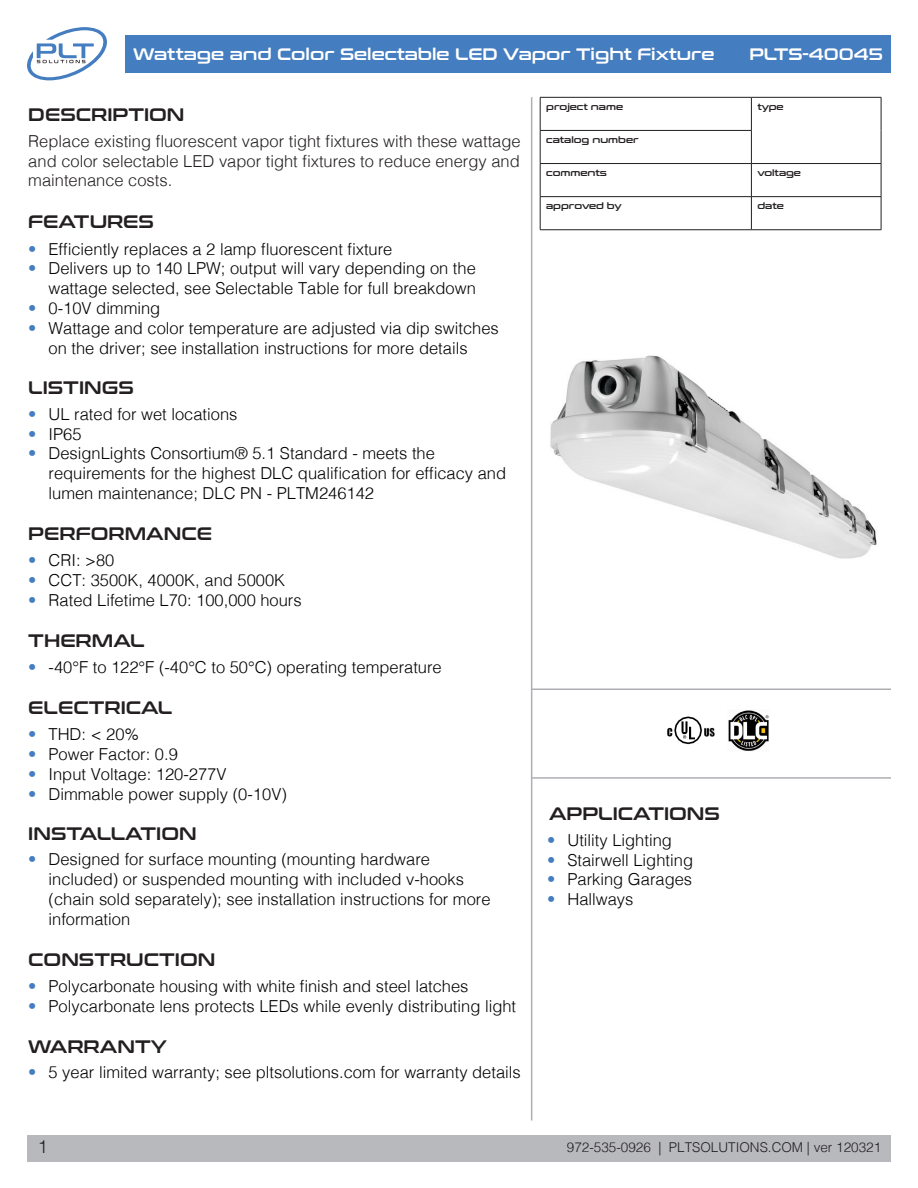
<style>
.page{position:relative;width:918px;height:1188px;background:#fff}
.page>*{position:absolute;margin:0;border:0;box-sizing:border-box;transform-origin:0 0}
.t1{font:18px "Conthrax Sb";color:#231f20}
.t2{font:300 18px "Helvetica";color:#231f20}
.t3{font:300 16.5px/19.8px "Helvetica";color:#000}
.PLT_Body{font:300 16.5px/19.8px "Helvetica";color:#231f20;text-align:justify}
.t4{font:16.5px "Conthrax Sb";color:#fff}
.t5{font:300 13.5px "Helvetica";color:#231f20}
.t6{font:9px "Conthrax Sb";color:#231f20}
.s1{color:#447dc0}
</style>
<div class="page">
<div style="left:27px;top:1135px;width:864px;height:27px;background:#b8b9bc"></div>
<svg style="left:27px;top:27px;width:80px;height:54px"></svg>
<div style="left:125px;top:35px;width:766px;height:37px;background:#447dc0"></div>
<hr style="left:531px;top:97px;width:1px;height:1023px;background:#aeafb3">
<hr style="left:540px;top:97px;width:211px;height:1px;background:#231f20">
<hr style="left:540px;top:98px;width:1px;height:32px;background:#231f20">
<hr style="left:751px;top:97px;width:130px;height:1px;background:#231f20">
<hr style="left:751px;top:98px;width:1px;height:32px;background:#231f20">
<hr style="left:881px;top:98px;width:1px;height:32px;background:#231f20">
<hr style="left:540px;top:130px;width:212px;height:1px;background:#231f20">
<hr style="left:540px;top:131px;width:1px;height:32px;background:#231f20">
<hr style="left:751px;top:131px;width:1px;height:32px;background:#231f20">
<hr style="left:881px;top:130px;width:1px;height:33px;background:#231f20">
<hr style="left:540px;top:163px;width:211px;height:1px;background:#231f20">
<hr style="left:540px;top:164px;width:1px;height:32px;background:#231f20">
<hr style="left:751px;top:163px;width:130px;height:1px;background:#231f20">
<hr style="left:751px;top:164px;width:1px;height:32px;background:#231f20">
<hr style="left:881px;top:164px;width:1px;height:32px;background:#231f20">
<hr style="left:540px;top:196px;width:211px;height:1px;background:#231f20">
<hr style="left:540px;top:197px;width:1px;height:33px;background:#231f20">
<hr style="left:751px;top:196px;width:130px;height:1px;background:#231f20">
<hr style="left:751px;top:197px;width:1px;height:33px;background:#231f20">
<hr style="left:881px;top:197px;width:1px;height:33px;background:#231f20">
<hr style="left:540px;top:229px;width:211px;height:1px;background:#231f20">
<hr style="left:751px;top:229px;width:130px;height:1px;background:#231f20">
<img style="left:667px;top:716px;width:47px;height:29px">
<hr style="left:531px;top:777px;width:360px;height:2px;background:#aeafb3">
<hr style="left:531px;top:688px;width:360px;height:2px;background:#aeafb3">
<img style="left:550px;top:355px;width:327px;height:204px">
<img style="left:728px;top:710px;width:41px;height:41px">
<p class="t4" style="left:133px;top:41px;width:583px">Wattage and Color Selectable LED Vapor Tight Fixture</p>
<p class="t4" style="left:749px;top:41px;width:135px">PLTS-40045</p>
<p class="t1" style="left:28px;top:101px;width:158px">DESCRIPTION</p>
<p class="PLT_Body" style="left:28px;top:130px;width:494px">Replace existing fluorescent vapor tight fixtures with these wattage and color selectable LED vapor tight fixtures to reduce energy and maintenance costs.</p>
<p class="t1" style="left:28px;top:207px;width:127px">FEATURES</p>
<p class="t3" style="left:28px;top:238px;width:366px"><span class="s1">•</span> Efficiently replaces a 2 lamp fluorescent fixture</p>
<p class="t3" style="left:28px;top:257px;width:449px;text-align:right"><span class="s1">•</span> Delivers up to 140 LPW; output will vary depending on the wattage selected, see Selectable Table for full breakdown</p>
<p class="t3" style="left:28px;top:297px;width:134px"><span class="s1">•</span> 0-10V dimming</p>
<p class="t3" style="left:49px;top:317px;width:452px;text-indent:-20px"><span class="s1">•</span> Wattage and color temperature are adjusted via dip switches on the driver; see installation instructions for more details</p>
<p class="t1" style="left:28px;top:374px;width:107px">LISTINGS</p>
<p class="t3" style="left:28px;top:403px;width:211px"><span class="s1">•</span> UL rated for wet locations</p>
<p class="t3" style="left:28px;top:423px;width:55px"><span class="s1">•</span> IP65</p>
<p class="t3" style="left:49px;top:443px;width:459px;text-indent:-20px"><span class="s1">•</span> DesignLights Consortium® 5.1 Standard - meets the requirements for the highest DLC qualification for efficacy and lumen maintenance; DLC PN - PLTM246142</p>
<p class="t1" style="left:28px;top:519px;width:185px">PERFORMANCE</p>
<p class="t3" style="left:28px;top:550px;width:88px"><span class="s1">•</span> CRI: &gt;80</p>
<p class="t3" style="left:28px;top:569px;width:258px"><span class="s1">•</span> CCT: 3500K, 4000K, and 5000K</p>
<p class="t3" style="left:28px;top:589px;width:275px"><span class="s1">•</span> Rated Lifetime L70: 100,000 hours</p>
<p class="t1" style="left:28px;top:627px;width:118px">THERMAL</p>
<p class="t3" style="left:28px;top:656px;width:415px"><span class="s1">•</span> -40°F to 122°F (-40°C to 50°C) operating temperature</p>
<p class="t1" style="left:28px;top:694px;width:146px">ELECTRICAL</p>
<p class="t3" style="left:28px;top:723px;width:112px"><span class="s1">•</span> THD: &lt; 20%</p>
<p class="t3" style="left:28px;top:743px;width:151px"><span class="s1">•</span> Power Factor: 0.9</p>
<p class="t3" style="left:28px;top:763px;width:200px"><span class="s1">•</span> Input Voltage: 120-277V</p>
<p class="t3" style="left:28px;top:783px;width:260px"><span class="s1">•</span> Dimmable power supply (0-10V)</p>
<p class="t1" style="left:28px;top:820px;width:170px">INSTALLATION</p>
<p class="t3" style="left:49px;top:848px;width:443px;text-indent:-20px"><span class="s1">•</span> Designed for surface mounting (mounting hardware included) or suspended mounting with included v-hooks (chain sold separately); see installation instructions for more information</p>
<p class="t1" style="left:28px;top:946px;width:189px">CONSTRUCTION</p>
<p class="t3" style="left:28px;top:975px;width:442px"><span class="s1">•</span> Polycarbonate housing with white finish and steel latches</p>
<p class="t3" style="left:28px;top:995px;width:489px"><span class="s1">•</span> Polycarbonate lens protects LEDs while evenly distributing light</p>
<p class="t1" style="left:28px;top:1032px;width:140px">WARRANTY</p>
<p class="t3" style="left:28px;top:1061px;width:494px"><span class="s1">•</span> 5 year limited warranty; see pltsolutions.com for warranty details</p>
<p class="t2" style="left:38px;top:1132px;width:12px">1</p>
<p class="t6" style="left:546px;top:100px;width:78px">project name</p>
<p class="t6" style="left:757px;top:100px;width:28px">type</p>
<p class="t6" style="left:546px;top:133px;width:94px">catalog number</p>
<p class="t6" style="left:546px;top:166px;width:62px">comments</p>
<p class="t6" style="left:757px;top:166px;width:45px">voltage</p>
<p class="t6" style="left:546px;top:199px;width:77px">approved by</p>
<p class="t6" style="left:757px;top:199px;width:28px">date</p>
<p class="t1" style="left:549px;top:800px;width:173px">APPLICATIONS</p>
<p class="t3" style="left:547px;top:829px;width:126px"><span class="s1">•</span> Utility Lighting</p>
<p class="t3" style="left:547px;top:849px;width:147px"><span class="s1">•</span> Stairwell Lighting</p>
<p class="t3" style="left:547px;top:869px;width:146px"><span class="s1">•</span> Parking Garages</p>
<p class="t3" style="left:547px;top:888px;width:88px"><span class="s1">•</span> Hallways</p>
<p class="t5" style="left:567px;top:1136px;width:316px">972-535-0926 | PLTSOLUTIONS.COM | ver 120321</p>
</div>
